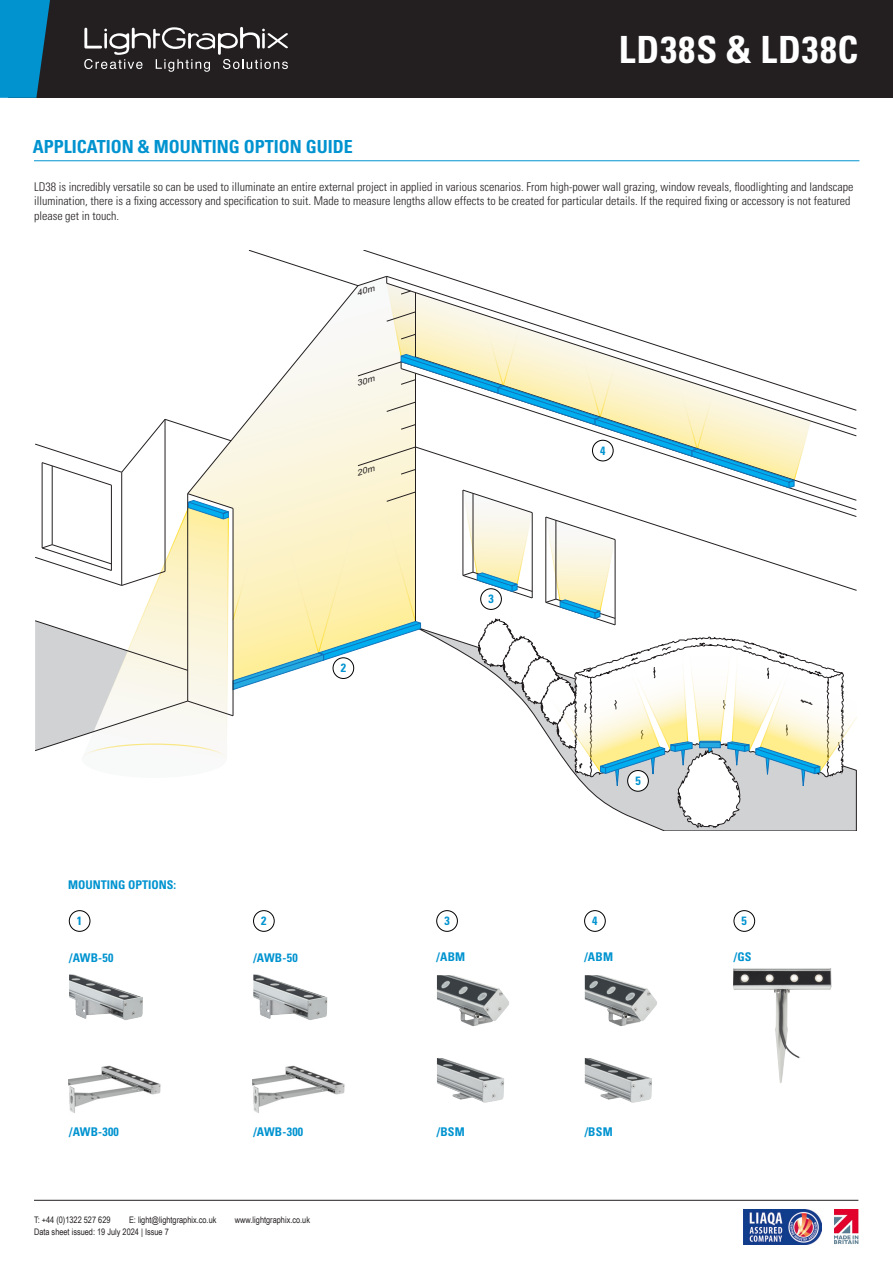
<style>
.page{position:relative;width:893px;height:1263px;background:#fff}
.page>*{position:absolute;margin:0;border:0;box-sizing:border-box;transform-origin:0 0}
.t1{font:700 condensed 37.5px "Univers LT Std";letter-spacing:.03em;color:#fff}
.headline_blue{font:700 condensed 18px "Univers LT Std";color:#0093d0}
.bodycopy{font:300 condensed 12px/14.4px "Univers LT Std";color:#231f20}
.headline_blue-2{font:700 condensed 12px "Univers LT Std";letter-spacing:.02em;color:#0093d0}
.headline_blue-3{font:700 condensed 12px "Univers LT Std";color:#0093d0}
.t2{font:9px "Arial Narrow";color:#231f20}
</style>
<div class="page">
<div style="left:9px;top:0;width:884px;height:98px;background:#231f20"></div>
<svg style="left:0;top:0;width:50px;height:98px;background:#0483b7"></svg>
<hr style="left:34px;top:1200px;width:824px;height:1px;background:#231f20">
<img style="left:835px;top:1209px;width:23px;height:35px">
<img style="left:743px;top:1209px;width:78px;height:35px">
<svg style="left:84px;top:27px;width:204px;height:45px"></svg>
<hr style="left:34px;top:160px;width:825px;height:1px;background:#0093d0">
<img style="left:437px;top:975px;width:72px;height:51px">
<img style="left:585px;top:975px;width:72px;height:51px">
<img style="left:733px;top:968px;width:97px;height:115px">
<img style="left:69px;top:974px;width:74px;height:46px">
<img style="left:253px;top:974px;width:74px;height:46px">
<img style="left:437px;top:1058px;width:67px;height:45px">
<img style="left:585px;top:1058px;width:67px;height:45px">
<img style="left:68px;top:1065px;width:93px;height:48px">
<img style="left:252px;top:1065px;width:93px;height:48px">
<div style="left:69px;top:910px;width:21px;height:21px;border:1px solid #000;border-radius:50%"></div>
<div style="left:253px;top:910px;width:21px;height:21px;border:1px solid #000;border-radius:50%"></div>
<div style="left:436px;top:910px;width:22px;height:21px;border:1px solid #000;border-radius:50%"></div>
<div style="left:584px;top:910px;width:21px;height:21px;border:1px solid #000;border-radius:50%"></div>
<div style="left:734px;top:910px;width:21px;height:21px;border:1px solid #000;border-radius:50%"></div>
<svg style="left:35px;top:250px;width:821px;height:580px"></svg>
<h1 class="t1" style="left:619px;top:27px;width:241px">LD38S &amp; LD38C</h1>
<p class="headline_blue" style="left:33px;top:136px;width:321px">APPLICATION &amp; MOUNTING OPTION GUIDE</p>
<p class="bodycopy" style="left:34px;top:180px;width:821px">LD38 is incredibly versatile so can be used to illuminate an entire external project in applied in various scenarios. From high-power wall grazing, window reveals, floodlighting and landscape illumination, there is a fixing accessory and specification to suit. Made to measure lengths allow effects to be created for particular details. If the required fixing or accessory is not featured please get in touch.</p>
<p class="headline_blue-3" style="left:68px;top:877px;width:110px">MOUNTING OPTIONS:</p>
<p class="headline_blue-2" style="left:341px;top:661px;width:7px">2</p>
<p class="headline_blue-2" style="left:488px;top:592px;width:7px">3</p>
<p class="headline_blue-2" style="left:600px;top:443px;width:7px">4</p>
<p class="headline_blue-2" style="left:635px;top:774px;width:7px">5</p>
<p class="headline_blue-2" style="left:77px;top:914px;width:7px">1</p>
<p class="headline_blue-2" style="left:261px;top:914px;width:7px">2</p>
<p class="headline_blue-2" style="left:444px;top:914px;width:7px">3</p>
<p class="headline_blue-2" style="left:592px;top:914px;width:7px">4</p>
<p class="headline_blue-2" style="left:742px;top:914px;width:7px">5</p>
<p class="headline_blue-2" style="left:69px;top:950px;width:46px">/AWB-50</p>
<p class="headline_blue-2" style="left:253px;top:951px;width:46px">/AWB-50</p>
<p class="headline_blue-2" style="left:436px;top:950px;width:30px">/ABM</p>
<p class="headline_blue-2" style="left:584px;top:950px;width:30px">/ABM</p>
<p class="headline_blue-2" style="left:734px;top:950px;width:19px">/GS</p>
<p class="headline_blue-2" style="left:69px;top:1124px;width:51px">/AWB-300</p>
<p class="headline_blue-2" style="left:253px;top:1124px;width:51px">/AWB-300</p>
<p class="headline_blue-2" style="left:437px;top:1124px;width:30px">/BSM</p>
<p class="headline_blue-2" style="left:585px;top:1124px;width:30px">/BSM</p>
<p class="t2" style="left:34px;top:1213px;width:78px">T: +44 (0)1322 527 629</p>
<p class="t2" style="left:129px;top:1213px;width:89px">E: light@lightgraphix.co.uk</p>
<p class="t2" style="left:235px;top:1213px;width:77px">www.lightgraphix.co.uk</p>
<p class="t2" style="left:34px;top:1225px;width:136px">Data sheet issued: 19 July 2024 | Issue 7</p>
</div>
